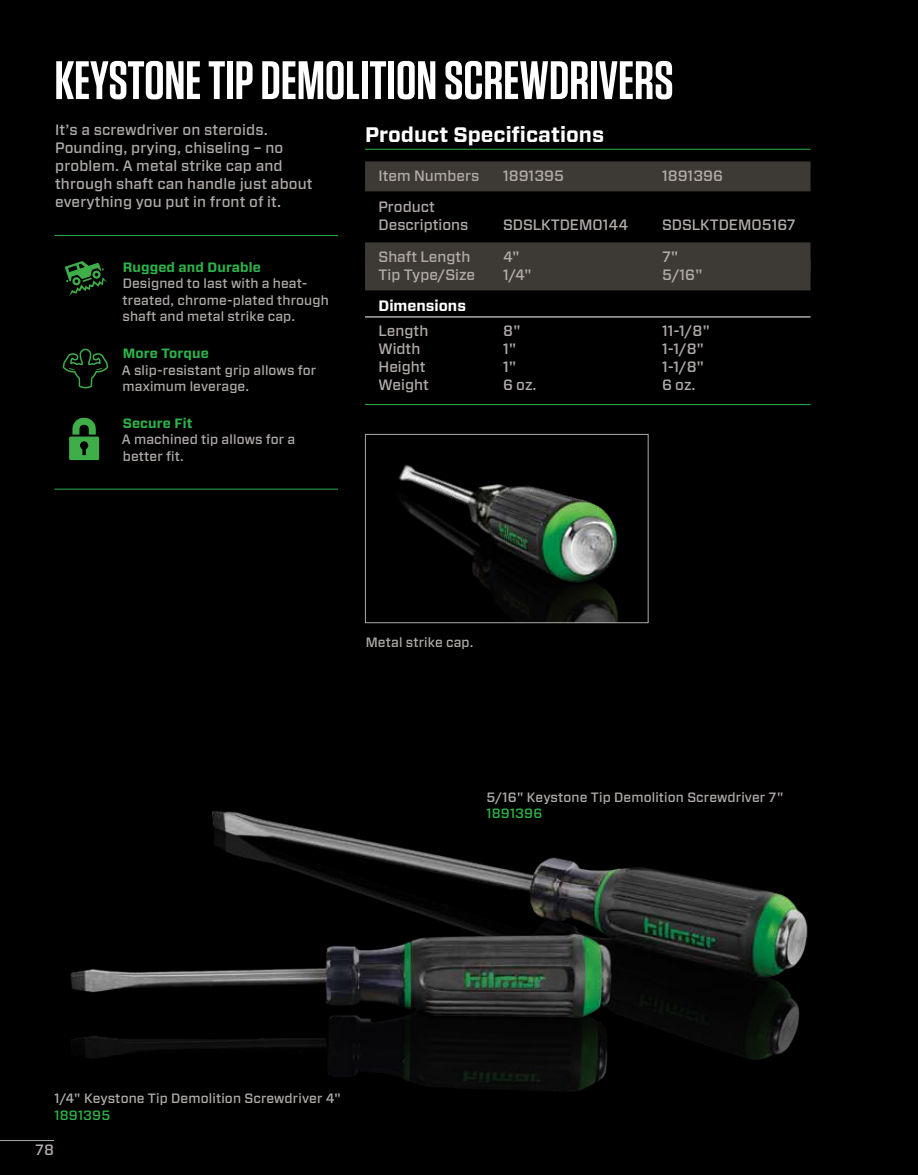
<style>
.page{position:relative;width:918px;height:1175px;background:#fff}
.page>*{position:absolute;margin:0;border:0;box-sizing:border-box;transform-origin:0 0}
.t1{font:600 54px "Tungsten";color:#fff}
.t2{font:700 21px "Forza";color:#fff}
.t3{font:500 15px/18px "Forza";color:#b0aba9}
.t4{font:700 15px "Forza";color:#fff}
.t5{font:500 13.5px/16.5px "Forza";letter-spacing:.01em;color:#b0aba9}
.t6{font:700 13.5px "Forza";letter-spacing:.01em;color:#2cb34a}
.t7{font:500 13.5px "Forza";letter-spacing:.01em;color:#2cb34a}
</style>
<div class="page">
<div style="left:0;top:0;width:918px;height:1174px;background:#000"></div>
<hr style="left:0;top:1140px;width:54px;height:1px;background:#b0aba9">
<img style="left:70px;top:811px;width:738px;height:281px">
<img style="left:398px;top:464px;width:220px;height:157px">
<div style="left:365px;top:434px;width:284px;height:189px;border:1px solid #b0aba9"></div>
<hr style="left:365px;top:149px;width:446px;height:1px;background:#2cb34a">
<div style="left:365px;top:161px;width:446px;height:30px;background:#3d3935"></div>
<div style="left:365px;top:242px;width:446px;height:30px;background:#3d3935"></div>
<div style="left:365px;top:260px;width:446px;height:30px;background:#3d3935"></div>
<hr style="left:365px;top:316px;width:446px;height:1px;background:#fff">
<hr style="left:365px;top:404px;width:446px;height:1px;background:#2cb34a">
<hr style="left:55px;top:235px;width:283px;height:1px;background:#2cb34a">
<hr style="left:55px;top:489px;width:283px;height:1px;background:#2cb34a">
<svg style="left:65px;top:261px;width:42px;height:35px"></svg>
<svg style="left:69px;top:418px;width:30px;height:42px"></svg>
<svg style="left:63px;top:349px;width:45px;height:39px"></svg>
<h1 class="t1" style="left:55px;top:52px;width:621px">KEYSTONE TIP DEMOLITION SCREWDRIVERS</h1>
<p class="t3" style="left:55px;top:121px;width:259px">It’s a screwdriver on steroids.<br>Pounding, prying, chiseling – no problem. A metal strike cap and through shaft can handle just about everything you put in front of it.</p>
<p class="t6" style="left:123px;top:258px;width:140px">Rugged and Durable</p>
<p class="t5" style="left:122px;top:275px;width:208px">Designed to last with a heat&shy;treated, chrome-plated through shaft and metal strike cap.</p>
<p class="t6" style="left:123px;top:344px;width:87px">More Torque</p>
<p class="t5" style="left:122px;top:362px;width:196px">A slip-resistant grip allows for maximum leverage.</p>
<p class="t6" style="left:123px;top:414px;width:71px">Secure Fit</p>
<p class="t5" style="left:122px;top:431px;width:175px">A machined tip allows for a better fit.</p>
<h2 class="t2" style="left:365px;top:121px;width:241px">Product Specifications</h2>
<p class="t3" style="left:379px;top:166px;width:102px">Item Numbers</p>
<p class="t3" style="left:503px;top:166px;width:63px">1891395</p>
<p class="t3" style="left:662px;top:166px;width:63px">1891396</p>
<p class="t3" style="left:379px;top:198px;width:91px">Product<br>Descriptions</p>
<p class="t3" style="left:503px;top:216px;width:127px">SDSLKTDEMO144</p>
<p class="t3" style="left:662px;top:216px;width:135px">SDSLKTDEMO5167</p>
<p class="t3" style="left:379px;top:247px;width:93px">Shaft Length</p>
<p class="t3" style="left:503px;top:247px;width:18px">4"</p>
<p class="t3" style="left:662px;top:247px;width:18px">7"</p>
<p class="t3" style="left:379px;top:265px;width:98px">Tip Type/Size</p>
<p class="t3" style="left:503px;top:265px;width:30px">1/4"</p>
<p class="t3" style="left:662px;top:265px;width:42px">5/16"</p>
<p class="t4" style="left:379px;top:296px;width:89px">Dimensions</p>
<p class="t3" style="left:379px;top:322px;width:51px">Length</p>
<p class="t3" style="left:503px;top:322px;width:19px">8"</p>
<p class="t3" style="left:662px;top:322px;width:49px">11-1/8"</p>
<p class="t3" style="left:379px;top:340px;width:43px">Width</p>
<p class="t3" style="left:503px;top:340px;width:15px">1"</p>
<p class="t3" style="left:662px;top:340px;width:44px">1-1/8"</p>
<p class="t3" style="left:379px;top:358px;width:49px">Height</p>
<p class="t3" style="left:503px;top:358px;width:15px">1"</p>
<p class="t3" style="left:662px;top:358px;width:44px">1-1/8"</p>
<p class="t3" style="left:379px;top:376px;width:52px">Weight</p>
<p class="t3" style="left:503px;top:376px;width:35px">6 oz.</p>
<p class="t3" style="left:662px;top:376px;width:35px">6 oz.</p>
<p class="t5" style="left:366px;top:634px;width:109px">Metal strike cap.</p>
<p class="t5" style="left:487px;top:789px;width:298px">5/16" Keystone Tip Demolition Screwdriver 7"</p>
<p class="t7" style="left:487px;top:804px;width:57px">1891396</p>
<p class="t5" style="left:55px;top:1090px;width:288px">1/4" Keystone Tip Demolition Screwdriver 4"</p>
<p class="t7" style="left:55px;top:1106px;width:57px">1891395</p>
<p class="t3" style="left:35px;top:1140px;width:20px">78</p>
</div>
